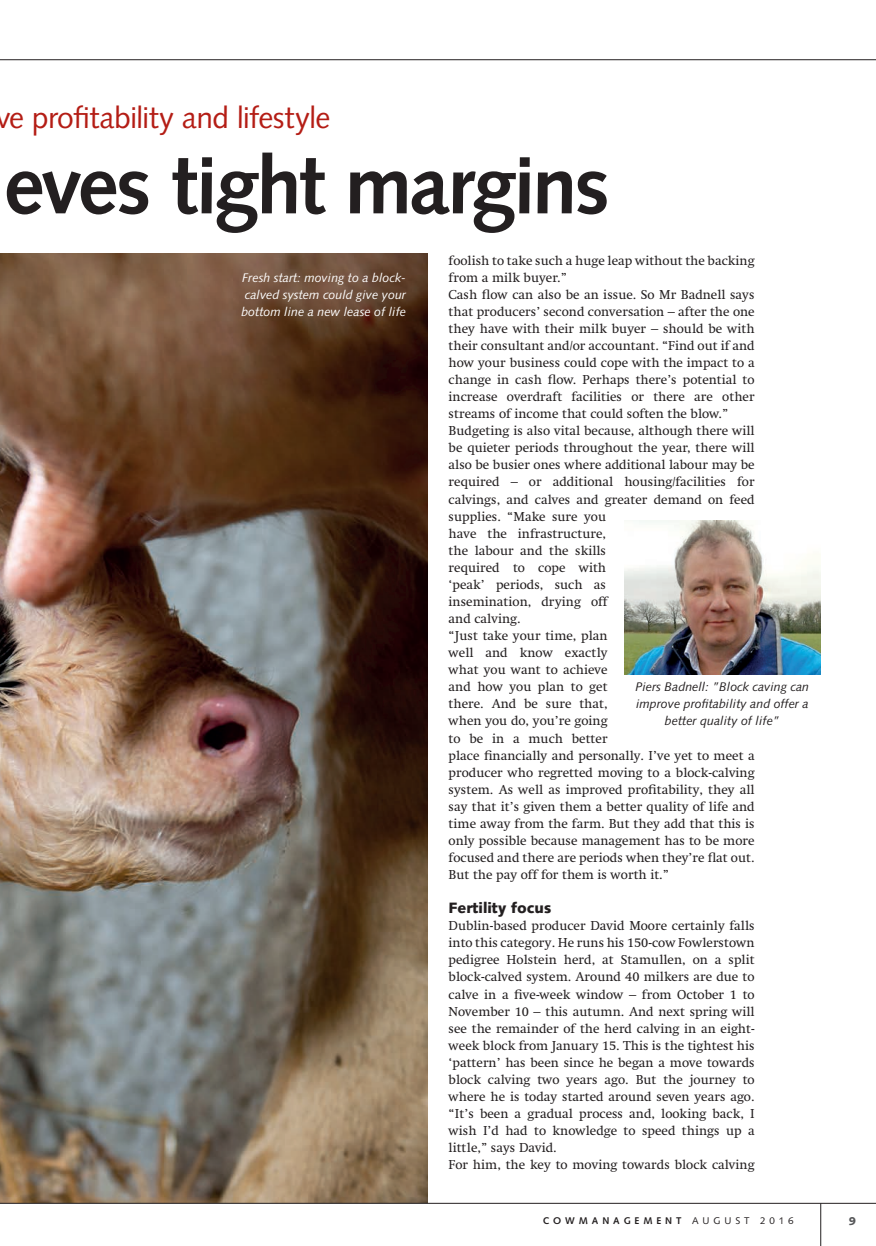
<style>
.page{position:relative;width:876px;height:1246px;background:#fff}
.page>*{position:absolute;margin:0;border:0;box-sizing:border-box;transform-origin:0 0}
.t1{font:700 81px "Syntax LT Pro";letter-spacing:-.04em;color:#231f20}
.t2{font:30px "Syntax LT Pro";letter-spacing:-.02em;color:#b41d15}
.t3{font:900 15px "Syntax LT Pro";color:#231f20}
.t4{font:13.2px/17.1px "Swift LT Pro";color:#231f20}
.t5{font:italic 12.45px/17.1px "Syntax LT Pro";color:#231f20;text-align:center}
.t6{font:italic 12.45px/17.1px "Syntax LT Pro";color:#fff;text-align:justify}
.t7{font:900 11.25px "Syntax LT Pro";color:#57585a}
.t8{font:700 9.75px "Syntax LT Pro";letter-spacing:.4em;color:#231f20}
.s1{font-weight:400}
</style>
<div class="page">
<img style="left:0;top:254px;width:427px;height:948px">
<img style="left:624px;top:521px;width:197px;height:153px">
<svg style="left:0;top:59px;width:876px;height:1px"></svg>
<svg style="left:0;top:1202px;width:876px;height:44px"></svg>
<p class="t2" style="left:-5px;top:100px;width:337px">ve profitability and lifestyle</p>
<p class="t1" style="left:4px;top:138px;width:608px">eves tight margins</p>
<p class="t6" style="left:241px;top:269px;width:166px">Fresh start: moving to a block&shy;calved system could give your bottom line a new lease of life</p>
<p class="t4" style="left:449px;top:251px;width:308px">foolish to take such a huge leap without the backing from a milk buyer.”<br>Cash flow can also be an issue. So Mr Badnell says that producers’ second conversation – after the one they have with their milk buyer – should be with their consultant and/or accountant. “Find out if and how your business could cope with the impact to a change in cash flow. Perhaps there’s potential to increase overdraft facilities or there are other streams of income that could soften the blow.” Budgeting is also vital because, although there will be quieter periods throughout the year, there will also be busier ones where additional labour may be required – or additional housing/facilities for calvings, and calves and greater demand on feed supplies. “Make sure you<br>have the infrastructure,<br>the labour and the skills<br>required to cope with<br>‘peak’ periods, such as<br>insemination, drying off<br>and calving.<br>“Just take your time, plan<br>well and know exactly<br>what you want to achieve<br>and how you plan to get<br>there. And be sure that,<br>when you do, you’re going<br>to be in a much better<br>place financially and personally. I’ve yet to meet a producer who regretted moving to a block-calving system. As well as improved profitability, they all say that it’s given them a better quality of life and time away from the farm. But they add that this is only possible because management has to be more focused and there are periods when they’re flat out.<br>But the pay off for them is worth it.”</p>
<p class="t3" style="left:449px;top:899px;width:104px">Fertility focus</p>
<p class="t4" style="left:449px;top:917px;width:308px">Dublin-based producer David Moore certainly falls into this category. He runs his 150-cow Fowlerstown pedigree Holstein herd, at Stamullen, on a split block-calved system. Around 40 milkers are due to calve in a five-week window – from October 1 to November 10 – this autumn. And next spring will see the remainder of the herd calving in an eight&shy;week block from January 15. This is the tightest his ‘pattern’ has been since he began a move towards block calving two years ago. But the journey to where he is today started around seven years ago. “It’s been a gradual process and, looking back, I wish I’d had to knowledge to speed things up a little,” says David.<br>For him, the key to moving towards block calving</p>
<p class="t5" style="left:635px;top:678px;width:175px">Piers Badnell: ”Block caving can improve profitability and offer a better quality of life”</p>
<p class="t8" style="left:543px;top:1215px;width:252px">COWMANAGEMENT <span class="s1">AUGUST 2016</span></p>
<p class="t7" style="left:849px;top:1214px;width:9px">9</p>
</div>
